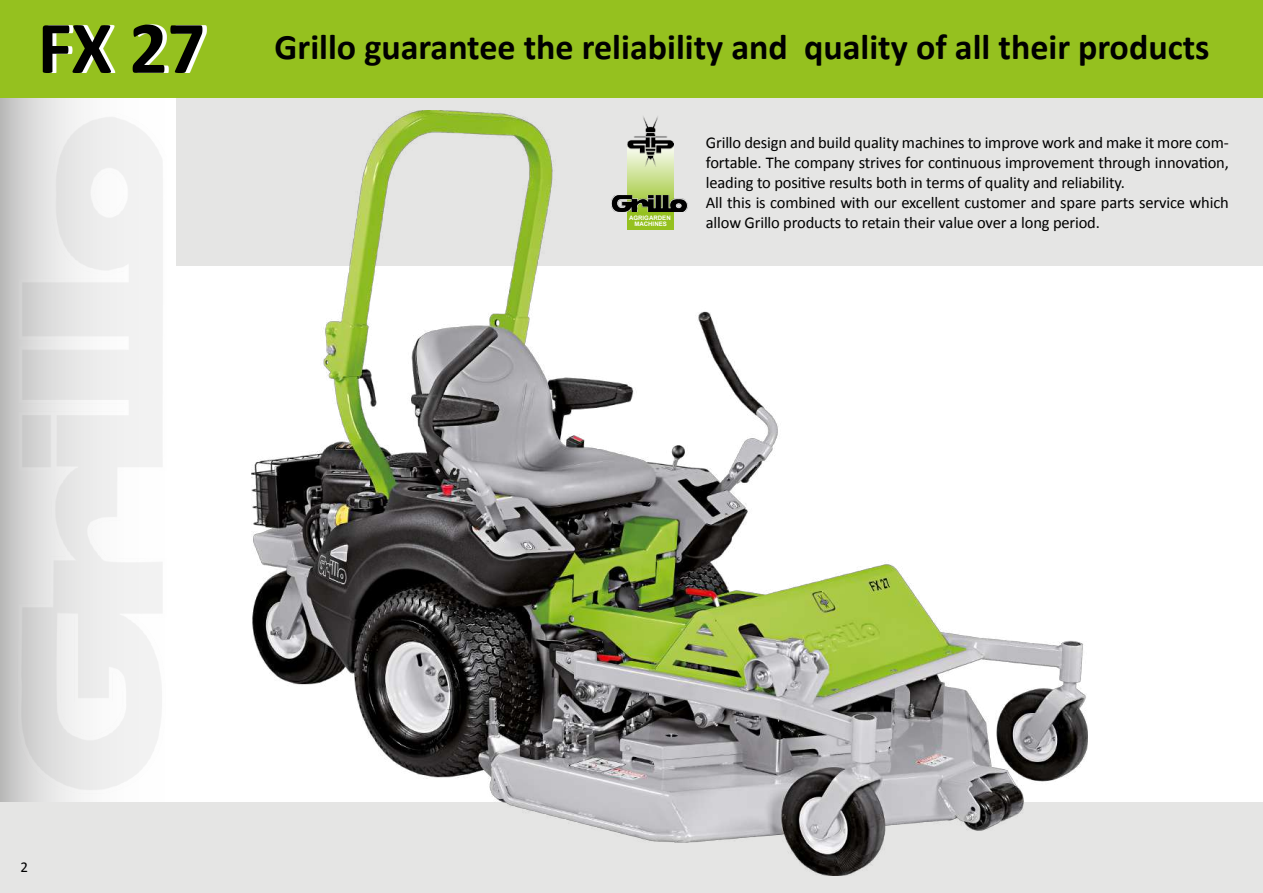
<style>
.page{position:relative;width:1263px;height:893px;background:#fff}
.page>*{position:absolute;margin:0;border:0;box-sizing:border-box;transform-origin:0 0}
.t1{font:700 75px "Calibri";color:#000}
.t2{font:700 36px "Calibri";color:#000}
.t3{font:16.5px/19.8px "Calibri";letter-spacing:-.01em;color:#000}
.t4{font:15px "Calibri";color:#000}
.t5{font:700 6.15px/6.6px "Arial";color:#fff;text-align:center}
</style>
<div class="page">
<div style="left:176px;top:98px;width:1087px;height:167px;background:#e5e5e4"></div>
<div style="left:0;top:802px;width:1263px;height:91px;background:#e5e5e4"></div>
<div style="left:0;top:0;width:1263px;height:98px;background:#95c11f"></div>
<img style="left:252px;top:111px;width:836px;height:765px">
<svg style="left:47px;top:24px;width:160px;height:49px"></svg>
<svg style="left:627px;top:166px;width:46px;height:64px;background:#b3d25e"></svg>
<img style="left:627px;top:115px;width:46px;height:51px">
<img style="left:611px;top:195px;width:78px;height:17px">
<h1 class="t1" style="left:38px;top:0;width:169px">FX 27</h1>
<h2 class="t2" style="left:275px;top:24px;width:936px">Grillo guarantee the reliability and quality of all their products</h2>
<p class="t5" style="left:629px;top:215px;width:43px">AGRIGARDEN<br>MACHINES</p>
<p class="t3" style="left:706px;top:133px;width:524px">Grillo design and build quality machines to improve work and make it more com&shy;fortable. The company strives for continuous improvement through innovation, leading to positive results both in terms of quality and reliability.<br>All this is combined with our excellent customer and spare parts service which allow Grillo products to retain their value over a long period.</p>
<p class="t4" style="left:20px;top:857px;width:9px">2</p>
</div>
